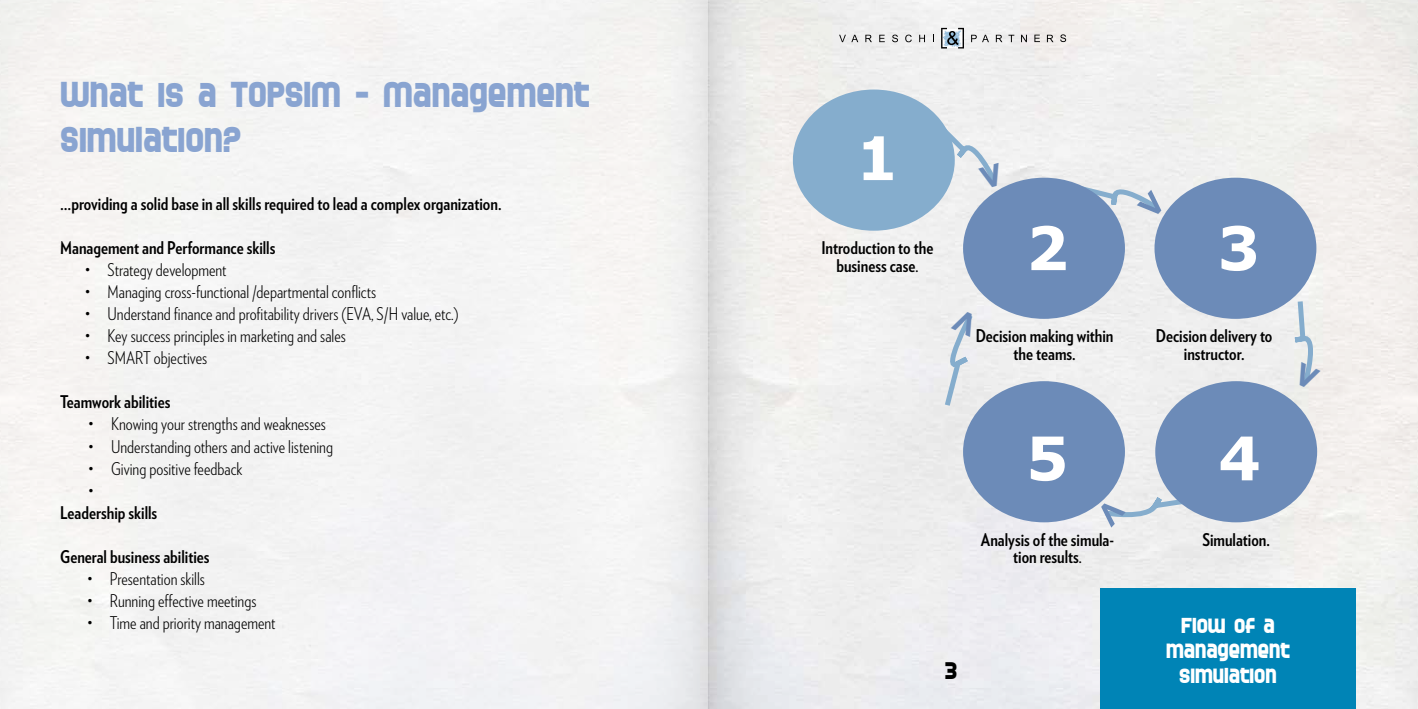
<style>
.page{position:relative;width:1418px;height:709px;background:#fff}
.page>*{position:absolute;margin:0;border:0;box-sizing:border-box;transform-origin:0 0}
.t1{font:700 60px "Verdana";color:#fff}
.t2{font:700 37.5px/45px "SF Speedwaystar";color:#89a4d1}
.t3{font:700 25px "SF Speedwaystar";color:#000}
.t4{font:700 22.5px/25px "SF Speedwaystar";color:#fff;text-align:center}
.t5{font:300 17.5px/22.1px "Verlag Condensed";color:#000}
.t6{font:700 17.5px/17.5px "Verlag Condensed";color:#000;text-align:center}
.s1{font-size:15px}
</style>
<div class="page">
<img style="left:0;top:0;width:1417px;height:709px">
<svg style="left:839px;top:35px;width:19px;height:7px"></svg>
<svg style="left:865px;top:35px;width:7px;height:7px"></svg>
<svg style="left:879px;top:35px;width:5px;height:7px"></svg>
<svg style="left:892px;top:35px;width:6px;height:7px"></svg>
<svg style="left:905px;top:35px;width:6px;height:7px"></svg>
<svg style="left:919px;top:35px;width:6px;height:7px"></svg>
<svg style="left:971px;top:35px;width:5px;height:7px"></svg>
<svg style="left:982px;top:35px;width:7px;height:7px"></svg>
<svg style="left:995px;top:35px;width:7px;height:7px"></svg>
<svg style="left:1008px;top:35px;width:6px;height:7px"></svg>
<svg style="left:1021px;top:35px;width:5px;height:7px"></svg>
<svg style="left:1034px;top:35px;width:5px;height:7px"></svg>
<svg style="left:1046px;top:35px;width:7px;height:7px"></svg>
<svg style="left:1060px;top:34px;width:6px;height:8px"></svg>
<svg style="left:941px;top:28px;width:23px;height:21px"></svg>
<div style="left:1100px;top:588px;width:255px;height:121px;background:#0084b6"></div>
<div style="left:793px;top:89px;width:161px;height:142px;background:#85adcd;border-radius:50%"></div>
<div style="left:963px;top:178px;width:161px;height:141px;background:#6c8bb8;border-radius:50%"></div>
<div style="left:1154px;top:178px;width:162px;height:141px;background:#6c8bb8;border-radius:50%"></div>
<div style="left:1155px;top:381px;width:162px;height:141px;background:#6c8bb8;border-radius:50%"></div>
<div style="left:963px;top:381px;width:161px;height:141px;background:#6c8bb8;border-radius:50%"></div>
<svg style="left:1095px;top:491px;width:108px;height:36px"></svg>
<svg style="left:1073px;top:176px;width:93px;height:44px"></svg>
<svg style="left:940px;top:119px;width:64px;height:70px"></svg>
<svg style="left:1287px;top:204px;width:36px;height:187px"></svg>
<svg style="left:934px;top:308px;width:45px;height:102px"></svg>
<h2 class="t2" style="left:60px;top:71px;width:531px">WHAT IS A TOPSIM – MANAGEMENT<br>SIMULATION?</h2>
<p class="t6" style="left:60px;top:194px;width:443px">…providing a solid base in all skills required to lead a complex organization.</p>
<p class="t6" style="left:60px;top:238px;width:217px">Management and Performance skills</p>
<p class="t5" style="left:85px;top:258px;width:143px">• Strategy development</p>
<p class="t5" style="left:85px;top:280px;width:292px">• Managing cross-functional /departmental conflicts</p>
<p class="t5" style="left:85px;top:302px;width:375px">• Understand finance and profitability drivers (EVA, S/H value, etc.)</p>
<p class="t5" style="left:85px;top:324px;width:262px">• Key success principles in marketing and sales</p>
<p class="t5" style="left:85px;top:346px;width:124px">• SMART objectives</p>
<p class="t6" style="left:60px;top:392px;width:112px">Teamwork abilities</p>
<p class="t5" style="left:89px;top:412px;width:239px">• Knowing your strengths and weaknesses</p>
<p class="t5" style="left:89px;top:434px;width:246px">• Understanding others and active listening</p>
<p class="t5" style="left:89px;top:456px;width:155px">• Giving positive feedback •</p>
<p class="t6" style="left:60px;top:503px;width:99px">Leadership skills</p>
<p class="t6" style="left:60px;top:547px;width:151px">General business abilities</p>
<p class="t5" style="left:87px;top:567px;width:119px">• Presentation skills</p>
<p class="t5" style="left:87px;top:589px;width:171px">• Running effective meetings</p>
<p class="t5" style="left:87px;top:611px;width:190px">• Time and priority management</p>
<h1 class="t1" style="left:855px;top:116px;width:44px">1</h1>
<p class="t6" style="left:821px;top:238px;width:113px">Introduction to the business case<span class="s1">.</span></p>
<h1 class="t1" style="left:1026px;top:206px;width:44px">2</h1>
<h1 class="t1" style="left:1217px;top:206px;width:44px">3</h1>
<p class="t6" style="left:975px;top:326px;width:139px">Decision making within the teams.</p>
<p class="t6" style="left:1155px;top:326px;width:118px">Decision delivery to instructor.</p>
<h1 class="t1" style="left:1026px;top:416px;width:44px">5</h1>
<p class="t6" style="left:980px;top:530px;width:135px">Analysis of the simula&shy;tion results<span class="s1">.</span></p>
<h3 class="t3" style="left:944px;top:656px;width:14px">3</h3>
<h1 class="t1" style="left:1218px;top:416px;width:44px">4</h1>
<p class="t6" style="left:1202px;top:530px;width:69px">Simulation.</p>
<p class="t4" style="left:1165px;top:612px;width:125px">FLOW OF A<br>MANAGEMENT<br>SIMULATION</p>
</div>
